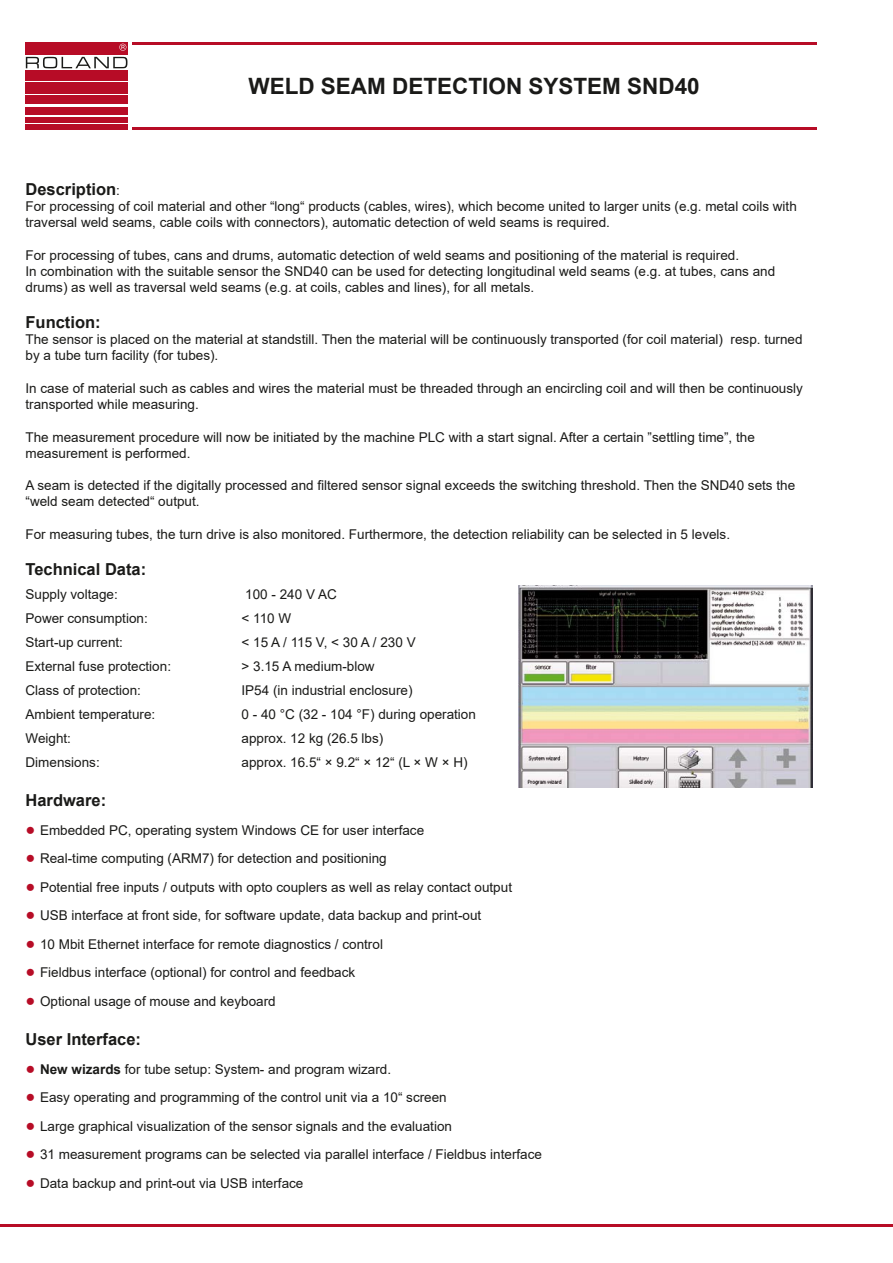
<style>
.page{position:relative;width:893px;height:1263px;background:#fff}
.page>*{position:absolute;margin:0;border:0;box-sizing:border-box;transform-origin:0 0}
.t1{font:700 22.5px "Arial";color:#1a1a18}
.t2{font:700 16.5px "Arial";color:#1a1a18}
.t3{font:13.5px/16.2px "Arial";color:#1a1a18}
.s1{font-weight:400;font-size:13.5px}
.s2{font-size:16.5px;color:#b70c26}
.s3{font-weight:700}
</style>
<div class="page">
<hr style="left:132px;top:43px;width:684px;height:2px;background:#b70c26">
<hr style="left:132px;top:128px;width:684px;height:2px;background:#b70c26">
<div style="left:26px;top:43px;width:102px;height:12px;background:#b70c26"></div>
<div style="left:26px;top:70px;width:102px;height:10px;background:#b70c26"></div>
<div style="left:26px;top:82px;width:102px;height:12px;background:#b70c26"></div>
<div style="left:26px;top:95px;width:102px;height:9px;background:#b70c26"></div>
<div style="left:26px;top:107px;width:102px;height:7px;background:#b70c26"></div>
<div style="left:26px;top:117px;width:102px;height:5px;background:#b70c26"></div>
<div style="left:26px;top:124px;width:102px;height:6px;background:#b70c26"></div>
<svg style="left:26px;top:57px;width:101px;height:11px"></svg>
<svg style="left:119px;top:44px;width:7px;height:7px"></svg>
<hr style="left:0;top:1225px;width:893px;height:2px;background:#b70c26">
<img style="left:519px;top:585px;width:293px;height:202px">
<h1 class="t1" style="left:248px;top:71px;width:453px">WELD SEAM DETECTION SYSTEM SND40</h1>
<p class="t2" style="left:26px;top:177px;width:96px">Description<span class="s1">:</span></p>
<p class="t3" style="left:26px;top:198px;width:773px">For processing of coil material and other “long“ products (cables, wires), which become united to larger units (e.g. metal coils with traversal weld seams, cable coils with connectors), automatic detection of weld seams is required.</p>
<p class="t3" style="left:26px;top:247px;width:751px">For processing of tubes, cans and drums, automatic detection of weld seams and positioning of the material is required.<br>In combination with the suitable sensor the SND40 can be used for detecting longitudinal weld seams (e.g. at tubes, cans and drums) as well as traversal weld seams (e.g. at coils, cables and lines), for all metals.</p>
<p class="t2" style="left:26px;top:311px;width:77px">Function:</p>
<p class="t3" style="left:26px;top:331px;width:779px">The sensor is placed on the material at standstill. Then the material will be continuously transported (for coil material) resp. turned by a tube turn facility (for tubes).</p>
<p class="t3" style="left:26px;top:380px;width:779px">In case of material such as cables and wires the material must be threaded through an encircling coil and will then be continuously transported while measuring.</p>
<p class="t3" style="left:26px;top:429px;width:731px">The measurement procedure will now be initiated by the machine PLC with a start signal. After a certain ”settling time”, the measurement is performed.</p>
<p class="t3" style="left:26px;top:477px;width:771px">A seam is detected if the digitally processed and filtered sensor signal exceeds the switching threshold. Then the SND40 sets the “weld seam detected“ output.</p>
<p class="t3" style="left:26px;top:526px;width:706px">For measuring tubes, the turn drive is also monitored. Furthermore, the detection reliability can be selected in 5 levels.</p>
<p class="t2" style="left:26px;top:557px;width:122px">Technical Data:</p>
<p class="t3" style="left:26px;top:586px;width:94px">Supply voltage:</p>
<p class="t3" style="left:245px;top:586px;width:93px">100 - 240 V AC</p>
<p class="t3" style="left:26px;top:610px;width:124px">Power consumption:</p>
<p class="t3" style="left:242px;top:610px;width:51px">&lt; 110 W</p>
<p class="t3" style="left:26px;top:634px;width:99px">Start-up current:</p>
<p class="t3" style="left:242px;top:634px;width:176px">&lt; 15 A / 115 V, &lt; 30 A / 230 V</p>
<p class="t3" style="left:26px;top:658px;width:147px">External fuse protection:</p>
<p class="t3" style="left:242px;top:658px;width:135px">&gt; 3.15 A medium-blow</p>
<p class="t3" style="left:26px;top:682px;width:117px">Class of protection:</p>
<p class="t3" style="left:242px;top:682px;width:173px">IP54 (in industrial enclosure)</p>
<p class="t3" style="left:26px;top:706px;width:131px">Ambient temperature:</p>
<p class="t3" style="left:242px;top:706px;width:236px">0 - 40 °C (32 - 104 °F) during operation</p>
<p class="t3" style="left:26px;top:730px;width:47px">Weight:</p>
<p class="t3" style="left:242px;top:730px;width:143px">approx. 12 kg (26.5 lbs)</p>
<p class="t3" style="left:26px;top:754px;width:76px">Dimensions:</p>
<p class="t3" style="left:242px;top:754px;width:228px">approx. 16.5“ × 9.2“ × 12“ (L × W × H)</p>
<p class="t2" style="left:26px;top:789px;width:82px">Hardware:</p>
<p class="t3" style="left:26px;top:822px;width:400px"><span class="s2">●</span> Embedded PC, operating system Windows CE for user interface</p>
<p class="t3" style="left:26px;top:850px;width:363px"><span class="s2">●</span> Real-time computing (ARM7) for detection and positioning</p>
<p class="t3" style="left:26px;top:879px;width:488px"><span class="s2">●</span> Potential free inputs / outputs with opto couplers as well as relay contact output</p>
<p class="t3" style="left:26px;top:907px;width:457px"><span class="s2">●</span> USB interface at front side, for software update, data backup and print-out</p>
<p class="t3" style="left:26px;top:936px;width:359px"><span class="s2">●</span> 10 Mbit Ethernet interface for remote diagnostics / control</p>
<p class="t3" style="left:26px;top:964px;width:331px"><span class="s2">●</span> Fieldbus interface (optional) for control and feedback</p>
<p class="t3" style="left:26px;top:993px;width:252px"><span class="s2">●</span> Optional usage of mouse and keyboard</p>
<p class="t2" style="left:26px;top:1028px;width:117px">User Interface:</p>
<p class="t3" style="left:26px;top:1061px;width:367px"><span class="s2">●</span> <span class="s3">New wizards</span> for tube setup: System- and program wizard.</p>
<p class="t3" style="left:26px;top:1089px;width:423px"><span class="s2">●</span> Easy operating and programming of the control unit via a 10“ screen</p>
<p class="t3" style="left:26px;top:1118px;width:428px"><span class="s2">●</span> Large graphical visualization of the sensor signals and the evaluation</p>
<p class="t3" style="left:26px;top:1146px;width:518px"><span class="s2">●</span> 31 measurement programs can be selected via parallel interface / Fieldbus interface</p>
<p class="t3" style="left:26px;top:1175px;width:279px"><span class="s2">●</span> Data backup and print-out via USB interface</p>
</div>
